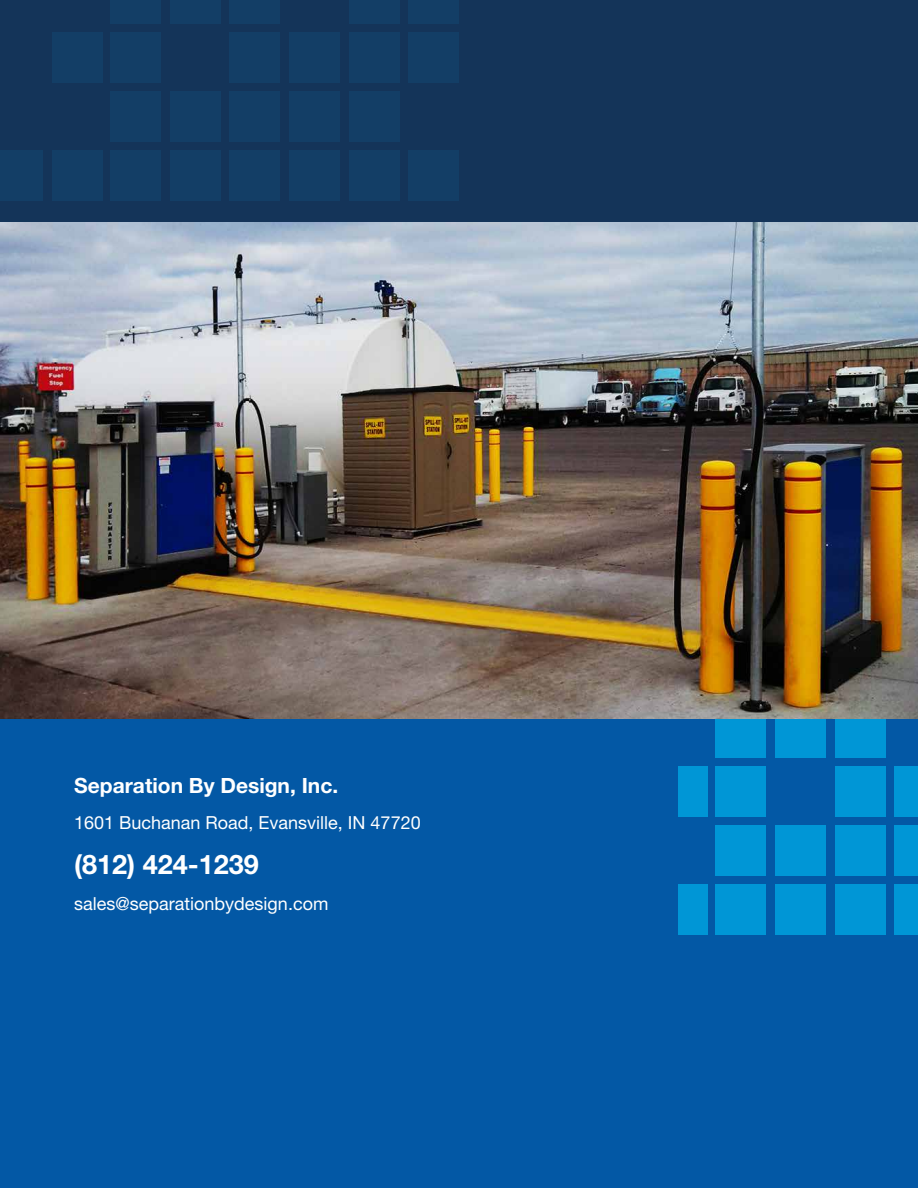
<style>
.page{position:relative;width:918px;height:1188px;background:#143459}
.page>*{position:absolute;margin:0;border:0;box-sizing:border-box;transform-origin:0 0}
.t1{font:700 27px "Helvetica Neue";color:#fff}
.t2{font:700 21px "Helvetica Neue";color:#fff}
.t3{font:18px "Helvetica Neue";color:#fff}
</style>
<div class="page">
<div style="left:0;top:225px;width:918px;height:963px;background:#0358a5"></div>
<div style="left:715px;top:707px;width:51px;height:51px;background:#0096d6"></div>
<div style="left:775px;top:707px;width:51px;height:51px;background:#0096d6"></div>
<div style="left:835px;top:707px;width:50px;height:51px;background:#0096d6"></div>
<div style="left:110px;top:32px;width:51px;height:51px;background:#133e66"></div>
<div style="left:229px;top:32px;width:51px;height:51px;background:#133e66"></div>
<div style="left:289px;top:32px;width:51px;height:51px;background:#133e66"></div>
<div style="left:349px;top:32px;width:50px;height:51px;background:#133e66"></div>
<div style="left:408px;top:32px;width:51px;height:51px;background:#133e66"></div>
<div style="left:110px;top:91px;width:51px;height:51px;background:#133e66"></div>
<div style="left:170px;top:91px;width:51px;height:51px;background:#133e66"></div>
<div style="left:229px;top:91px;width:51px;height:51px;background:#133e66"></div>
<div style="left:289px;top:91px;width:51px;height:51px;background:#133e66"></div>
<div style="left:349px;top:91px;width:50px;height:51px;background:#133e66"></div>
<div style="left:110px;top:150px;width:51px;height:51px;background:#133e66"></div>
<div style="left:170px;top:150px;width:51px;height:51px;background:#133e66"></div>
<div style="left:229px;top:150px;width:51px;height:51px;background:#133e66"></div>
<div style="left:289px;top:150px;width:51px;height:51px;background:#133e66"></div>
<div style="left:349px;top:150px;width:50px;height:51px;background:#133e66"></div>
<div style="left:408px;top:150px;width:51px;height:51px;background:#133e66"></div>
<div style="left:52px;top:32px;width:51px;height:51px;background:#133e66"></div>
<div style="left:0;top:150px;width:43px;height:51px;background:#133e66"></div>
<div style="left:52px;top:150px;width:51px;height:51px;background:#133e66"></div>
<div style="left:715px;top:766px;width:51px;height:51px;background:#0096d6"></div>
<div style="left:835px;top:766px;width:50px;height:51px;background:#0096d6"></div>
<div style="left:894px;top:766px;width:24px;height:51px;background:#0096d6"></div>
<div style="left:715px;top:825px;width:51px;height:51px;background:#0096d6"></div>
<div style="left:775px;top:825px;width:51px;height:51px;background:#0096d6"></div>
<div style="left:835px;top:825px;width:50px;height:51px;background:#0096d6"></div>
<div style="left:894px;top:825px;width:24px;height:51px;background:#0096d6"></div>
<div style="left:715px;top:884px;width:51px;height:51px;background:#0096d6"></div>
<div style="left:775px;top:884px;width:51px;height:51px;background:#0096d6"></div>
<div style="left:835px;top:884px;width:50px;height:51px;background:#0096d6"></div>
<div style="left:894px;top:884px;width:24px;height:51px;background:#0096d6"></div>
<div style="left:678px;top:766px;width:30px;height:51px;background:#0096d6"></div>
<div style="left:678px;top:884px;width:30px;height:51px;background:#0096d6"></div>
<div style="left:110px;top:0;width:51px;height:24px;background:#133e66"></div>
<div style="left:170px;top:0;width:51px;height:24px;background:#133e66"></div>
<div style="left:229px;top:0;width:51px;height:24px;background:#133e66"></div>
<div style="left:349px;top:0;width:50px;height:24px;background:#133e66"></div>
<div style="left:408px;top:0;width:51px;height:24px;background:#133e66"></div>
<img style="left:0;top:222px;width:918px;height:497px">
<p class="t2" style="left:74px;top:773px;width:266px">Separation By Design, Inc.</p>
<p class="t3" style="left:74px;top:812px;width:348px">1601 Buchanan Road, Evansville, IN 47720</p>
<h1 class="t1" style="left:74px;top:848px;width:186px">(812) 424-1239</h1>
<p class="t3" style="left:74px;top:893px;width:256px">sales@separationbydesign.com</p>
</div>
